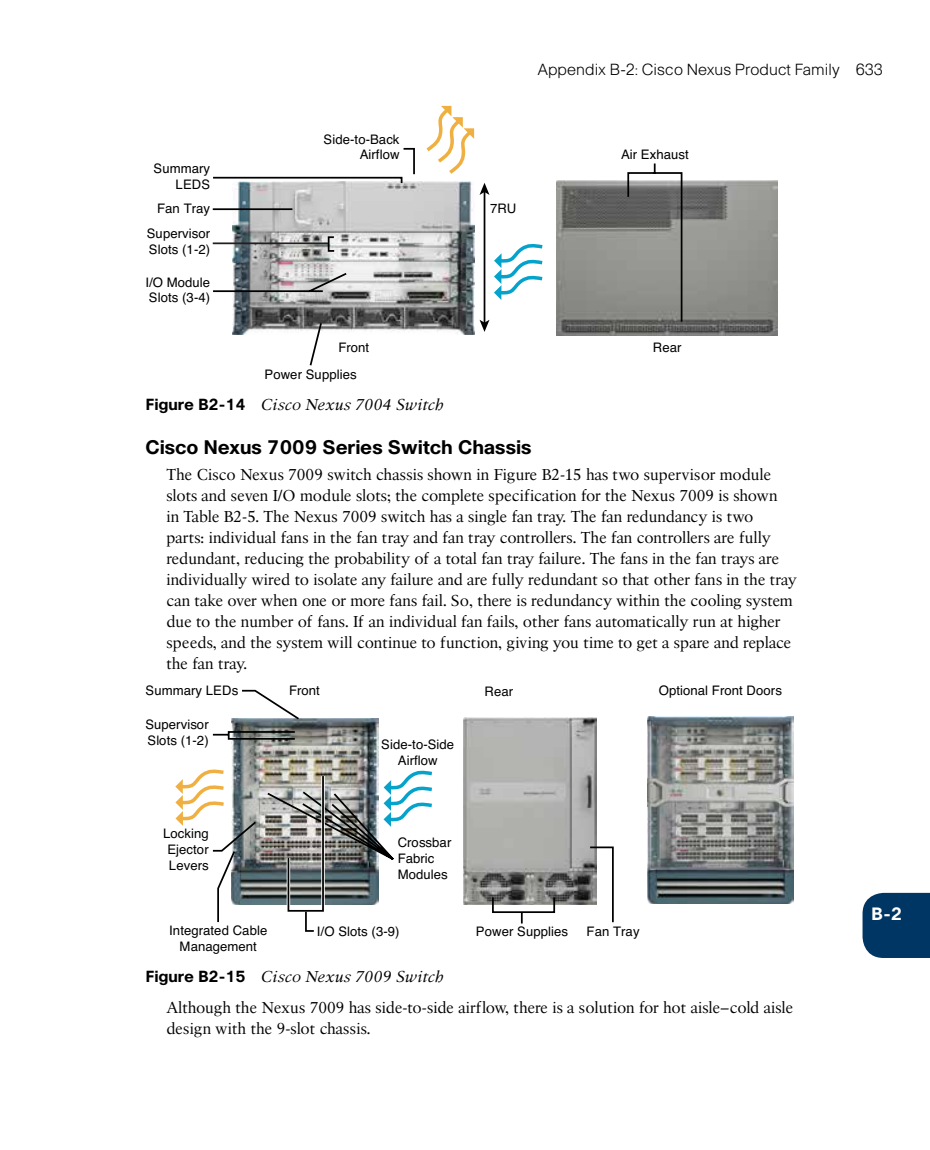
<style>
.page{position:relative;width:930px;height:1150px;background:#fff}
.page>*{position:absolute;margin:0;border:0;box-sizing:border-box;transform-origin:0 0}
.t1{font:700 19.25px "Cisco";color:#000}
.t2{font:700 17.5px "Cisco";color:#fff}
.t3{font:15.75px/21px "Cisco Serif";color:#000}
.t4{font:300 15.75px "Cisco";color:#000}
.t5{font:italic 15.75px "Cisco Serif";color:#000}
.t6{font:13.12px/15.8px "Helvetica";letter-spacing:.005em;color:#000;text-align:right}
.s1{font-family:"Cisco";font-weight:700;font-style:normal}
.s2{font-family:"Cisco";font-weight:700}
.s3{font-style:italic}
</style>
<div class="page">
<div style="left:862px;top:893px;width:67px;height:65px;background:#003663"></div>
<img style="left:556px;top:180px;width:221px;height:156px">
<svg style="left:232px;top:105px;width:256px;height:261px"></svg>
<svg style="left:212px;top:147px;width:471px;height:176px"></svg>
<img style="left:463px;top:718px;width:133px;height:72px">
<img style="left:647px;top:716px;width:146px;height:187px">
<img style="left:326px;top:718px;width:52px;height:72px">
<svg style="left:383px;top:770px;width:49px;height:20px"></svg>
<svg style="left:326px;top:790px;width:288px;height:134px"></svg>
<svg style="left:175px;top:689px;width:151px;height:243px"></svg>
<p class="t6" style="left:153px;top:161px;width:58px">Summary<br>LEDS</p>
<p class="t6" style="left:147px;top:196px;width:65px;line-height:25.7px">Fan Tray<br>Supervisor</p>
<p class="t6" style="left:149px;top:242px;width:63px">Slots (1-2)</p>
<p class="t6" style="left:145px;top:274px;width:66px;text-align:left">I/O Module<br>Slots (3-4)</p>
<p class="t6" style="left:323px;top:132px;width:77px">Side-to-Back<br>Airflow</p>
<p class="t4" style="left:538px;top:60px;width:346px">Appendix B-2: Cisco Nexus Product Family 633</p>
<p class="t6" style="left:490px;top:201px;width:28px">7RU</p>
<p class="t6" style="left:621px;top:147px;width:69px">Air Exhaust</p>
<p class="t6" style="left:338px;top:340px;width:32px">Front</p>
<p class="t6" style="left:652px;top:340px;width:30px">Rear</p>
<p class="t6" style="left:264px;top:367px;width:94px">Power Supplies</p>
<p class="t5" style="left:145px;top:394px;width:300px"><span class="s1">Figure B2-14</span> Cisco Nexus 7004 Switch</p>
<p class="t1" style="left:145px;top:435px;width:387px">Cisco Nexus 7009 Series Switch Chassis</p>
<p class="t3" style="left:166px;top:464px;width:632px">The Cisco Nexus 7009 switch chassis shown in Figure B2-15 has two supervisor module slots and seven I/O module slots; the complete specification for the Nexus 7009 is shown<br>in Table B2-5. The Nexus 7009 switch has a single fan tray. The fan redundancy is two<br>parts: individual fans in the fan tray and fan tray controllers. The fan controllers are fully redundant, reducing the probability of a total fan tray failure. The fans in the fan trays are individually wired to isolate any failure and are fully redundant so that other fans in the tray can take over when one or more fans fail. So, there is redundancy within the cooling system due to the number of fans. If an individual fan fails, other fans automatically run at higher speeds, and the system will continue to function, giving you time to get a spare and replace the fan tray.</p>
<p class="t6" style="left:145px;top:683px;width:94px">Summary LEDs</p>
<p class="t6" style="left:145px;top:717px;width:65px;text-align:left">Supervisor<br>Slots (1-2)</p>
<p class="t6" style="left:163px;top:826px;width:47px;text-align:center">Locking<br>Ejector<br>Levers</p>
<p class="t6" style="left:289px;top:683px;width:32px">Front</p>
<p class="t6" style="left:484px;top:683px;width:30px">Rear</p>
<p class="t6" style="left:381px;top:737px;width:74px;text-align:center">Side-to-Side<br>Airflow</p>
<p class="t6" style="left:397px;top:835px;width:55px;text-align:left">Crossbar<br>Fabric<br>Modules</p>
<p class="t6" style="left:658px;top:683px;width:125px">Optional Front Doors</p>
<p class="t6" style="left:169px;top:923px;width:100px;text-align:center">Integrated Cable<br>Management</p>
<p class="t6" style="left:317px;top:924px;width:84px">I/O Slots (3-9)</p>
<p class="t3" style="left:166px;top:961px;width:628px;line-height:31.5px;text-indent:-21px"><span class="s2">Figure B2-15</span> <span class="s3">Cisco Nexus 7009 Switch<br></span>Although the Nexus 7009 has side-to-side airflow, there is a solution for hot aisle–cold aisle</p>
<p class="t3" style="left:166px;top:1018px;width:206px">design with the 9-slot chassis.</p>
<p class="t6" style="left:476px;top:924px;width:94px">Power Supplies</p>
<p class="t6" style="left:586px;top:924px;width:54px">Fan Tray</p>
<p class="t2" style="left:871px;top:903px;width:32px">B-2</p>
</div>
